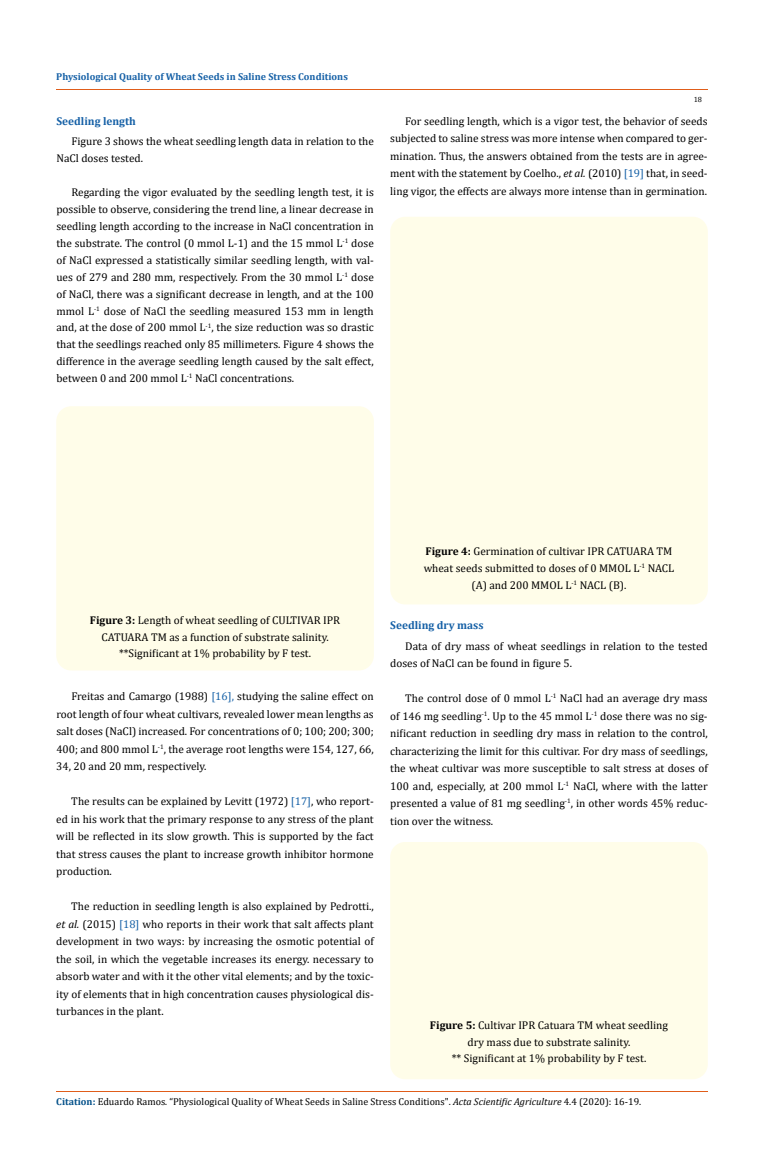
<style>
.page{position:relative;width:764px;height:1170px;background:#fff}
.page>*{position:absolute;margin:0;border:0;box-sizing:border-box;transform-origin:0 0}
.t1{font:11.25px/17.5px "Cambria";color:#000;text-align:justify}
.t2{font:700 11.25px "Cambria";color:#1560a6}
.t3{font:10px "Cambria";color:#000}
.t4{font:700 10px "Cambria";color:#1560a6}
.t5{font:7.5px "Cambria";color:#000}
.s1{font-style:italic}
.s2{color:#1560a6}
.s3{font-weight:700}
.s4{font-weight:700;color:#035089}
</style>
<div class="page">
<div style="left:56px;top:406px;width:318px;height:264px;background:#fffde9;border-radius:15px"></div>
<div style="left:390px;top:217px;width:318px;height:387px;background:#fffde9;border-radius:15px"></div>
<div style="left:390px;top:842px;width:318px;height:237px;background:#fffde9;border-radius:15px"></div>
<hr style="left:56px;top:90px;width:652px;height:1px;background:#e05d1a">
<hr style="left:56px;top:1091px;width:651px;height:1px;background:#e05d1a">
<p class="t4" style="left:56px;top:69px;width:293px">Physiological Quality of Wheat Seeds in Saline Stress Conditions</p>
<p class="t2" style="left:56px;top:113px;width:81px">Seedling length</p>
<p class="t1" style="left:56px;top:133px;width:319px;line-height:16.9px;text-indent:15px">Figure 3 shows the wheat seedling length data in relation to the<br>NaCl doses tested.</p>
<p class="t1" style="left:56px;top:184px;width:319px;line-height:16.9px;text-indent:15px">Regarding the vigor evaluated by the seedling length test, it is possible to observe, considering the trend line, a linear decrease in seedling length according to the increase in NaCl concentration in the substrate. The control (0 mmol L-1) and the 15 mmol L<sup>-1</sup> dose of NaCl expressed a statistically similar seedling length, with val&shy;ues of 279 and 280 mm, respectively. From the 30 mmol L<sup>-1</sup> dose of NaCl, there was a significant decrease in length, and at the 100 mmol L<sup>-1</sup> dose of NaCl the seedling measured 153 mm in length and, at the dose of 200 mmol L<sup>-1</sup>, the size reduction was so drastic that the seedlings reached only 85 millimeters. Figure 4 shows the difference in the average seedling length caused by the salt effect, between 0 and 200 mmol L<sup>-1</sup> NaCl concentrations.</p>
<p class="t5" style="left:693px;top:95px;width:10px">18</p>
<p class="t1" style="left:390px;top:112px;width:319px;text-indent:15px">For seedling length, which is a vigor test, the behavior of seeds subjected to saline stress was more intense when compared to ger&shy;mination. Thus, the answers obtained from the tests are in agree&shy;ment with the statement by Coelho., <span class="s1">et al.</span> (2010) <span class="s2">[19]</span> that, in seed&shy;ling vigor, the effects are always more intense than in germination.</p>
<p class="t1" style="left:90px;top:612px;width:252px;line-height:16.5px;text-align:center"><span class="s3">Figure 3:</span> Length of wheat seedling of CULTIVAR IPR<br>CATUARA TM as a function of substrate salinity. **Significant at 1% probability by F test.</p>
<p class="t1" style="left:56px;top:688px;width:319px;text-indent:15px">Freitas and Camargo (1988) <span class="s2">[16],</span> studying the saline effect on root length of four wheat cultivars, revealed lower mean lengths as salt doses (NaCl) increased. For concentrations of 0; 100; 200; 300; 400; and 800 mmol L<sup>-1</sup>, the average root lengths were 154, 127, 66, 34, 20 and 20 mm, respectively.</p>
<p class="t1" style="left:56px;top:793px;width:319px;text-indent:15px">The results can be explained by Levitt (1972) <span class="s2">[17]</span>, who report&shy;ed in his work that the primary response to any stress of the plant will be reflected in its slow growth. This is supported by the fact that stress causes the plant to increase growth inhibitor hormone production.</p>
<p class="t1" style="left:56px;top:898px;width:319px;text-indent:15px">The reduction in seedling length is also explained by Pedrotti., <span class="s1">et al.</span> (2015) <span class="s2">[18]</span> who reports in their work that salt affects plant development in two ways: by increasing the osmotic potential of the soil, in which the vegetable increases its energy. necessary to absorb water and with it the other vital elements; and by the toxic&shy;ity of elements that in high concentration causes physiological dis&shy;turbances in the plant.</p>
<p class="t1" style="left:424px;top:543px;width:252px;line-height:16.9px;text-align:center"><span class="s3">Figure 4:</span> Germination of cultivar IPR CATUARA TM wheat seeds submitted to doses of 0 MMOL L<sup>-1</sup> NACL (A) and 200 MMOL L<sup>-1</sup> NACL (B).</p>
<p class="t2" style="left:390px;top:617px;width:95px">Seedling dry mass</p>
<p class="t1" style="left:390px;top:637px;width:319px;text-indent:15px">Data of dry mass of wheat seedlings in relation to the tested doses of NaCl can be found in figure 5.</p>
<p class="t1" style="left:390px;top:689px;width:319px;text-indent:15px">The control dose of 0 mmol L<sup>-1</sup> NaCl had an average dry mass of 146 mg seedling<sup>-1</sup>. Up to the 45 mmol L<sup>-1</sup> dose there was no sig&shy;nificant reduction in seedling dry mass in relation to the control, characterizing the limit for this cultivar. For dry mass of seedlings, the wheat cultivar was more susceptible to salt stress at doses of 100 and, especially, at 200 mmol L<sup>-1</sup> NaCl, where with the latter presented a value of 81 mg seedling<sup>-1</sup>, in other words 45% reduc&shy;tion over the witness.</p>
<p class="t1" style="left:430px;top:1017px;width:240px;line-height:16.5px;text-align:center"><span class="s3">Figure 5:</span> Cultivar IPR Catuara TM wheat seedling dry mass due to substrate salinity.<br>** Significant at 1% probability by F test.</p>
<p class="t3" style="left:56px;top:1095px;width:586px"><span class="s4">Citation:</span> Eduardo Ramos<span class="s1">.</span> “Physiological Quality of Wheat Seeds in Saline Stress Conditions". <span class="s1">Acta Scientific Agriculture</span> 4.4 (2020): 16-19.</p>
</div>
